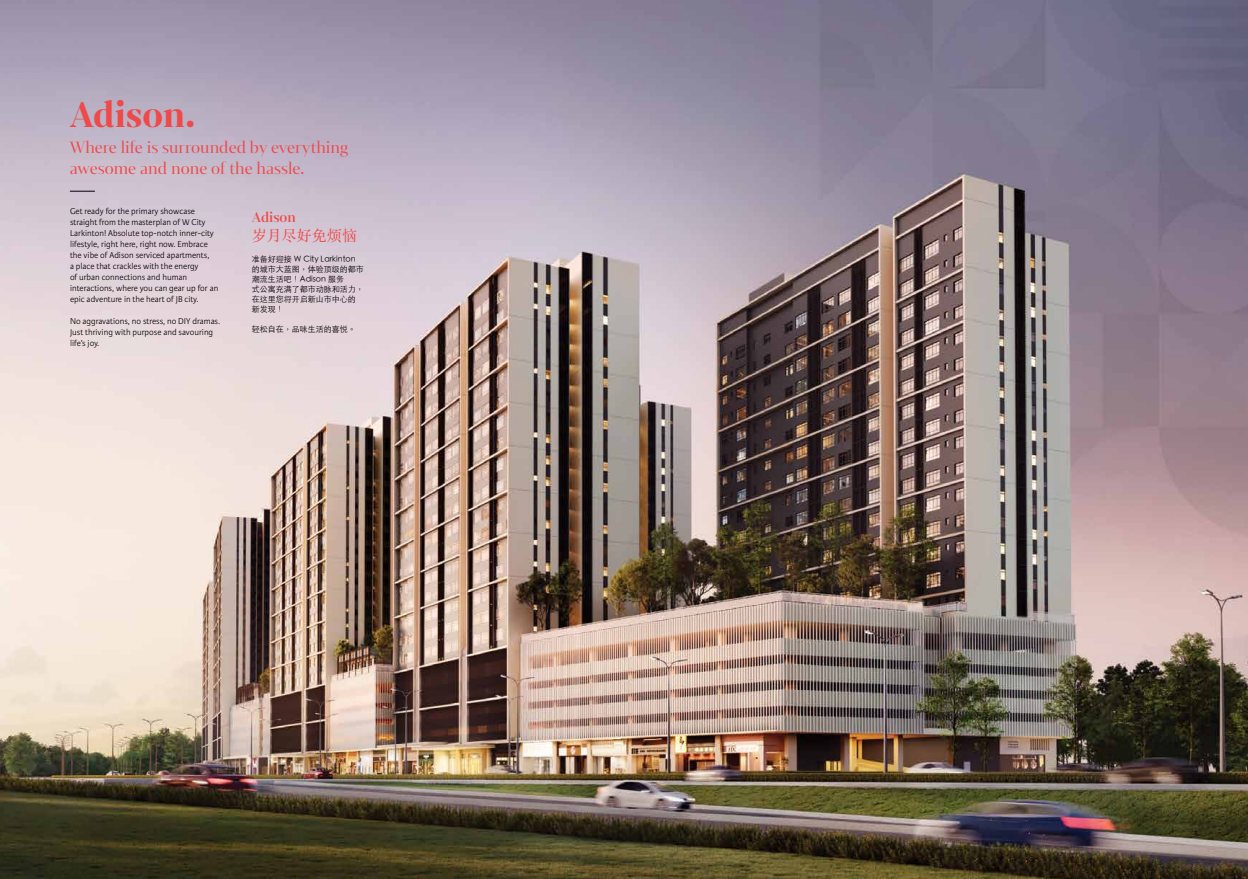
<style>
.page{position:relative;width:1248px;height:879px;background:#fff}
.page>*{position:absolute;margin:0;border:0;box-sizing:border-box;transform-origin:0 0}
.t1{font:700 38.4px "Mixta Sharp";color:#ef4949}
.t2{font:17.6px/21.1px "Mixta Didone";color:#ef4949}
.t3{font:15px "ST Songti TC Regular";color:#ef4949}
.t4{font:500 15px "Mixta Sharp Alt";color:#ef4949}
.t5{font:300 9px/11px "Karmina Sans";color:#000}
.t6{font:300 8px/10px "ST Heiti TC";color:#000}
</style>
<div class="page">
<img style="left:0;top:0;width:1247px;height:879px">
<svg style="left:70px;top:191px;width:25px;height:1px"></svg>
<h1 class="t1" style="left:70px;top:92px;width:126px">Adison.</h1>
<h2 class="t2" style="left:70px;top:137px;width:280px">Where life is surrounded by everything awesome and none of the hassle.</h2>
<p class="t5" style="left:70px;top:206px;width:150px">Get ready for the primary showcase straight from the masterplan of W City Larkinton! Absolute top-notch inner-city lifestyle, right here, right now. Embrace the vibe of Adison serviced apartments,<br>a place that crackles with the energy<br>of urban connections and human interactions, where you can gear up for an epic adventure in the heart of JB city.</p>
<p class="t5" style="left:70px;top:316px;width:152px">No aggravations, no stress, no DIY dramas.<br>Just thriving with purpose and savouring life’s joy.</p>
<h3 class="t4" style="left:252px;top:208px;width:45px">Adison</h3>
<h3 class="t3" style="left:252px;top:226px;width:106px">岁月尽好免烦恼</h3>
<p class="t6" style="left:252px;top:253px;width:113px">准备好迎接 W City Larkinton的城市大蓝图，体验顶级的都市潮流生活吧！Adison 服务<br>式公寓充满了都市动脉和活力，在这里您将开启新山市中心的新发现！</p>
<p class="t6" style="left:252px;top:323px;width:105px">轻松自在，品味生活的喜悦。</p>
</div>
